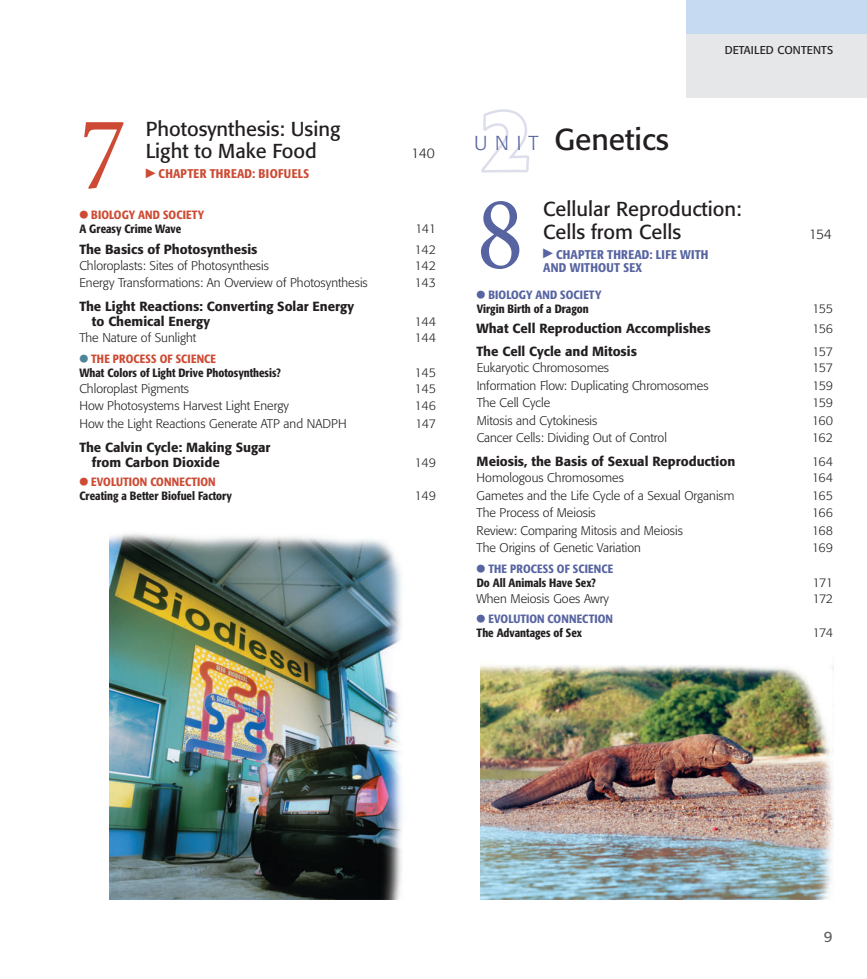
<style>
.page{position:relative;width:867px;height:979px;background:#fff}
.page>*{position:absolute;margin:0;border:0;box-sizing:border-box;transform-origin:0 0}
.t1{font:condensed 105px "Minion Pro";color:#cd4b34}
.t2{font:condensed 105px "Minion Pro";color:#5764a1}
.t3{font:30px "Formata";color:#231f20}
.t4{font:20px/22.5px "Formata";color:#231f20}
.t5{font:300 20px "Formata";color:#5764a1}
.t6{font:15px "Formata";color:#636366}
.t7{font:300 13.75px "Formata";letter-spacing:-.03em;color:#231f20}
.t8{font:500 13.12px/15px "Formata";color:#231f20}
.t9{font:300 12.5px "Formata";color:#231f20}
.t10{font:500 condensed 12.5px/13.8px "Formata";letter-spacing:.015em;color:#5764a1}
.t11{font:500 condensed 12.5px "Formata";letter-spacing:.025em;color:#cd4b34}
.t12{font:500 condensed 11.88px/13.8px "Formata";color:#231f20}
.t13{font:500 condensed 11.88px/13.8px "Formata";color:#5764a1}
.t14{font:500 condensed 11.88px/13.8px "Formata";color:#cd4b34}
.t15{font:11.25px "Formata";letter-spacing:.015em;color:#231f20}
.s1{font-family:"Universal Std Newswith Comm Pi";font-weight:400;font-stretch:normal;font-size:10px}
.s2{color:#231f20}
.s3{font-family:"Universal Std Newswith Comm Pi";font-weight:400;font-stretch:normal;font-size:10px;color:#4d8497}
.s4{color:#cd4b34}
.s5{font-family:"Universal Std Newswith Comm Pi";font-weight:400;font-stretch:normal;font-size:10px;color:#cd4b34}
.s6{font-family:"Universal Std Newswith Comm Pi";font-weight:400;font-stretch:normal;font-size:10px;color:#5764a1}
.s7{color:#5764a1}
</style>
<div class="page">
<div style="left:686px;top:0;width:180px;height:98px;background:#e6e7e9"></div>
<div style="left:686px;top:0;width:180px;height:34px;background:#c6dbf1"></div>
<img style="left:109px;top:534px;width:293px;height:365px">
<svg style="left:481px;top:109px;width:48px;height:64px"></svg>
<img style="left:480px;top:665px;width:352px;height:234px">
<h3 class="t4" style="left:146px;top:118px;width:196px">Photosynthesis: Using<br>Light to Make Food</h3>
<h1 class="t1" style="left:79px;top:91px;width:48px">7</h1>
<p class="t11" style="left:146px;top:166px;width:165px"><sup>▶</sup> CHAPTER THREAD: BIOFUELS</p>
<p class="t14" style="left:79px;top:208px;width:126px"><span class="s1">●</span> BIOLOGY AND SOCIETY<br><span class="s2">A Greasy Crime Wave</span></p>
<p class="t7" style="left:411px;top:146px;width:25px">140</p>
<p class="t9" style="left:415px;top:221px;width:22px">141</p>
<p class="t8" style="left:79px;top:241px;width:179px">The Basics of Photosynthesis</p>
<p class="t9" style="left:414px;top:242px;width:23px">142</p>
<p class="t9" style="left:79px;top:258px;width:191px">Chloroplasts: Sites of Photosynthesis</p>
<p class="t9" style="left:414px;top:258px;width:23px">142</p>
<p class="t9" style="left:79px;top:275px;width:290px">Energy Transformations: An Overview of Photosynthesis</p>
<p class="t9" style="left:414px;top:275px;width:23px">143</p>
<p class="t8" style="left:92px;top:299px;width:264px;text-indent:-12px">The Light Reactions: Converting Solar Energy to Chemical Energy</p>
<p class="t9" style="left:414px;top:314px;width:23px">144</p>
<p class="t9" style="left:79px;top:330px;width:118px">The Nature of Sunlight</p>
<p class="t9" style="left:414px;top:330px;width:23px">144</p>
<p class="t12" style="left:79px;top:352px;width:203px"><span class="s3">●</span> <span class="s4">THE PROCESS OF SCIENCE<br></span>What Colors of Light Drive Photosynthesis?</p>
<p class="t9" style="left:414px;top:365px;width:23px">145</p>
<p class="t9" style="left:79px;top:381px;width:111px">Chloroplast Pigments</p>
<p class="t9" style="left:414px;top:381px;width:23px">145</p>
<p class="t9" style="left:79px;top:399px;width:211px">How Photosystems Harvest Light Energy</p>
<p class="t9" style="left:414px;top:399px;width:23px">146</p>
<p class="t9" style="left:79px;top:416px;width:269px">How the Light Reactions Generate ATP and NADPH</p>
<p class="t9" style="left:415px;top:416px;width:22px">147</p>
<p class="t8" style="left:92px;top:439px;width:180px;text-indent:-12px">The Calvin Cycle: Making Sugar from Carbon Dioxide</p>
<p class="t9" style="left:414px;top:455px;width:23px">149</p>
<p class="t12" style="left:79px;top:475px;width:154px"><span class="s5">●</span> <span class="s4">EVOLUTION CONNECTION<br></span>Creating a Better Biofuel Factory</p>
<p class="t9" style="left:414px;top:488px;width:23px">149</p>
<h3 class="t5" style="left:474px;top:131px;width:36px">U nit</h3>
<h2 class="t3" style="left:554px;top:121px;width:116px">Genetics</h2>
<p class="t15" style="left:724px;top:43px;width:110px">detailed contents</p>
<h1 class="t2" style="left:476px;top:171px;width:48px">8</h1>
<h3 class="t4" style="left:543px;top:198px;width:200px">Cellular Reproduction:<br>Cells from Cells</h3>
<p class="t10" style="left:543px;top:247px;width:167px"><sup>▶</sup> CHAPTER THREAD: LIFE WITH<br>AND WITHOUT SEX</p>
<p class="t12" style="left:476px;top:288px;width:126px"><span class="s6">●</span> <span class="s7">BIOLOGY AND SOCIETY<br></span>Virgin Birth of a Dragon</p>
<p class="t7" style="left:808px;top:226px;width:25px">154</p>
<p class="t9" style="left:811px;top:301px;width:23px">155</p>
<p class="t8" style="left:476px;top:321px;width:235px">What Cell Reproduction Accomplishes</p>
<p class="t9" style="left:811px;top:322px;width:23px">156</p>
<p class="t8" style="left:476px;top:344px;width:162px">The Cell Cycle and Mitosis</p>
<p class="t9" style="left:811px;top:344px;width:23px">157</p>
<p class="t9" style="left:476px;top:360px;width:134px">Eukaryotic Chromosomes</p>
<p class="t9" style="left:811px;top:360px;width:23px">157</p>
<p class="t9" style="left:476px;top:378px;width:233px">Information Flow: Duplicating Chromosomes</p>
<p class="t9" style="left:811px;top:378px;width:23px">159</p>
<p class="t9" style="left:476px;top:395px;width:75px">The Cell Cycle</p>
<p class="t9" style="left:811px;top:395px;width:23px">159</p>
<p class="t9" style="left:476px;top:413px;width:122px">Mitosis and Cytokinesis</p>
<p class="t9" style="left:811px;top:413px;width:23px">160</p>
<p class="t9" style="left:476px;top:430px;width:192px">Cancer Cells: Dividing Out of Control</p>
<p class="t9" style="left:811px;top:430px;width:23px">162</p>
<p class="t8" style="left:476px;top:454px;width:260px">Meiosis, the Basis of Sexual Reproduction</p>
<p class="t9" style="left:811px;top:454px;width:23px">164</p>
<p class="t9" style="left:476px;top:470px;width:149px">Homologous Chromosomes</p>
<p class="t9" style="left:811px;top:470px;width:23px">164</p>
<p class="t9" style="left:476px;top:488px;width:259px">Gametes and the Life Cycle of a Sexual Organism</p>
<p class="t9" style="left:811px;top:488px;width:23px">165</p>
<p class="t9" style="left:476px;top:505px;width:121px">The Process of Meiosis</p>
<p class="t9" style="left:811px;top:505px;width:23px">166</p>
<p class="t9" style="left:476px;top:523px;width:208px">Review: Comparing Mitosis and Meiosis</p>
<p class="t9" style="left:811px;top:523px;width:23px">168</p>
<p class="t9" style="left:476px;top:540px;width:166px">The Origins of Genetic Variation</p>
<p class="t9" style="left:811px;top:540px;width:23px">169</p>
<p class="t12" style="left:476px;top:562px;width:138px"><span class="s6">●</span> <span class="s7">THE PROCESS OF SCIENCE<br></span>Do All Animals Have Sex?</p>
<p class="t9" style="left:812px;top:575px;width:22px">171</p>
<p class="t9" style="left:476px;top:591px;width:134px">When Meiosis Goes Awry</p>
<p class="t9" style="left:812px;top:591px;width:22px">172</p>
<p class="t13" style="left:476px;top:612px;width:138px"><span class="s1">●</span> EVOLUTION CONNECTION<br><span class="s2">The Advantages of Sex</span></p>
<p class="t9" style="left:812px;top:625px;width:22px">174</p>
<p class="t6" style="left:823px;top:928px;width:10px">9</p>
</div>
